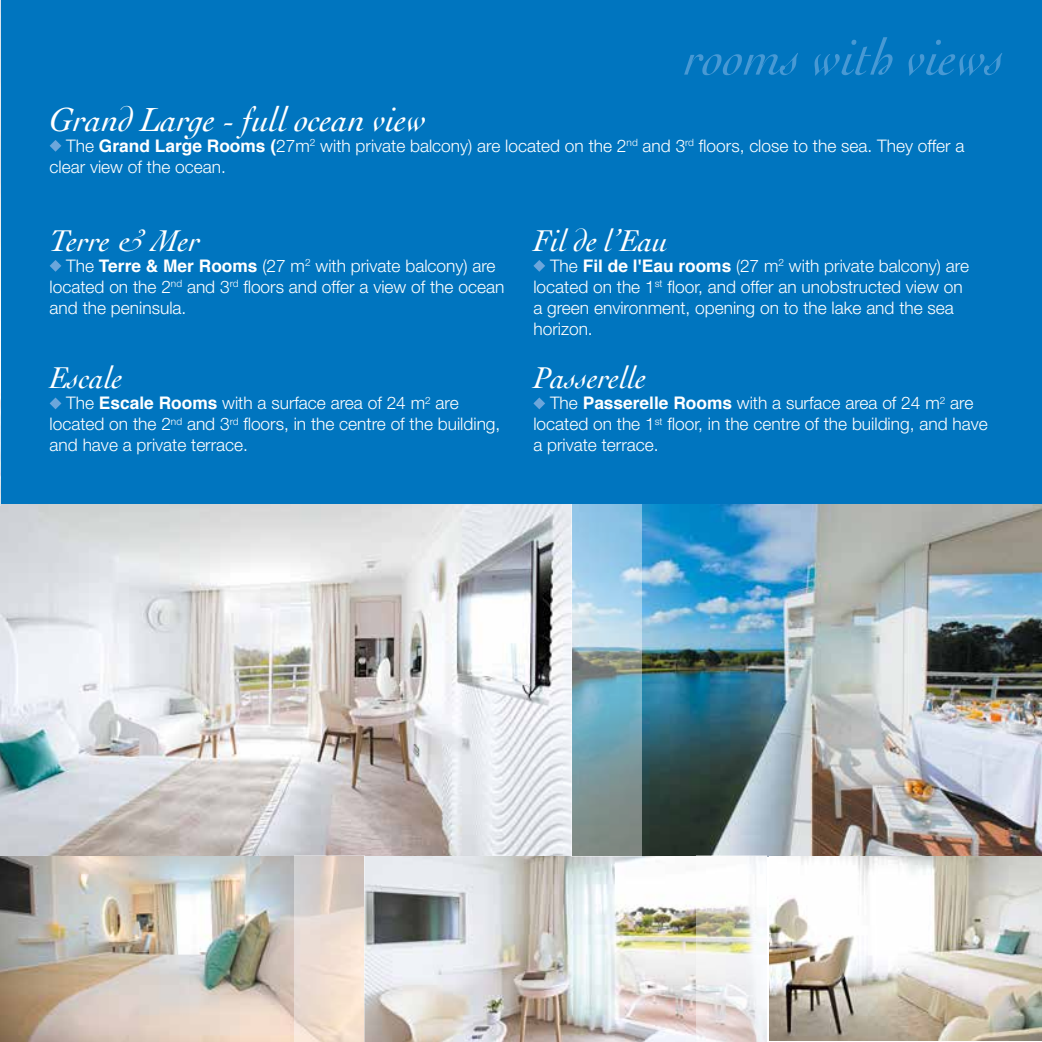
<style>
.page{position:relative;width:1042px;height:1042px;background:#fff}
.page>*{position:absolute;margin:0;border:0;box-sizing:border-box;transform-origin:0 0}
.t1{font:italic 52.5px "Cochin";color:#4899d4}
.t2{font:italic 35px "Cochin";color:#fff}
.t3{font:italic 31.5px "Cochin";color:#fff}
.t4{font:300 17.32px/21px "Helvetica Neue LT Std";color:#fff}
.s1{font-family:"Helvetica";font-weight:700}
.s2{font-stretch:condensed}
</style>
<div class="page">
<div style="left:0;top:0;width:1042px;height:517px;background:#0075bf"></div>
<svg style="left:50px;top:140px;width:11px;height:12px"></svg>
<svg style="left:50px;top:260px;width:11px;height:12px"></svg>
<svg style="left:50px;top:397px;width:11px;height:12px"></svg>
<svg style="left:533px;top:397px;width:12px;height:12px"></svg>
<svg style="left:533px;top:260px;width:12px;height:12px"></svg>
<img style="left:641px;top:504px;width:401px;height:353px">
<svg style="left:1px;top:504px;width:570px;height:352px"></svg>
<img style="left:1px;top:856px;width:293px;height:186px">
<img style="left:365px;top:856px;width:331px;height:186px">
<img style="left:0;top:481px;width:1px;height:561px">
<svg style="left:571px;top:504px;width:70px;height:353px;background:#8eb2c0"></svg>
<svg style="left:294px;top:856px;width:71px;height:186px;background:#e8d9ce"></svg>
<svg style="left:696px;top:856px;width:70px;height:186px"></svg>
<img style="left:0;top:0;width:1px;height:506px">
<img style="left:769px;top:857px;width:273px;height:184px">
<h1 class="t1" style="left:685px;top:22px;width:321px">rooms with views</h1>
<h2 class="t2" style="left:50px;top:96px;width:378px">Grand Large - full ocean view</h2>
<p class="t4" style="left:50px;top:135px;width:916px;text-indent:17px">The <span class="s1">Grand Large Rooms (</span>27m<sup>2</sup> with private balcony) are located on the 2<sup>nd</sup> and 3<sup>rd</sup> floors, close to the sea. They offer a clear view of the ocean.</p>
<h3 class="t3" style="left:50px;top:219px;width:152px">Terre &amp; Mer</h3>
<p class="t4" style="left:50px;top:255px;width:456px;text-indent:17px">The <span class="s1">Terre &amp; Mer Rooms</span> (27 m<sup>2</sup> with private balcony) are located on the 2<sup>nd</sup> and 3<sup>rd</sup> floors and offer a view of the ocean and the peninsula.</p>
<h3 class="t3" style="left:50px;top:357px;width:75px">Escale</h3>
<p class="t4" style="left:50px;top:392px;width:452px;text-indent:17px">The <span class="s1">Escale Rooms</span> with a surface area of 24 m<sup>2</sup> are located on the 2<sup>nd</sup> and 3<sup>rd</sup> floors, in the centre of the building, and have a private terrace.</p>
<h3 class="t3" style="left:533px;top:219px;width:136px">Fil de l’Eau</h3>
<p class="t4" style="left:533px;top:255px;width:437px;text-indent:17px">The <span class="s1">Fil de l'Eau rooms</span> <span class="s2">(</span>27 m<sup>2</sup> with private balcony) are located on the 1<sup>st</sup> floor, and offer an unobstructed view on a green environment, opening on to the lake and the sea horizon.</p>
<h3 class="t3" style="left:533px;top:357px;width:115px">Passerelle</h3>
<p class="t4" style="left:533px;top:392px;width:456px;text-indent:17px">The <span class="s1">Passerelle Rooms</span> with a surface area of 24 m<sup>2</sup> are located on the 1<sup>st</sup> floor, in the centre of the building, and have a private terrace.</p>
</div>
